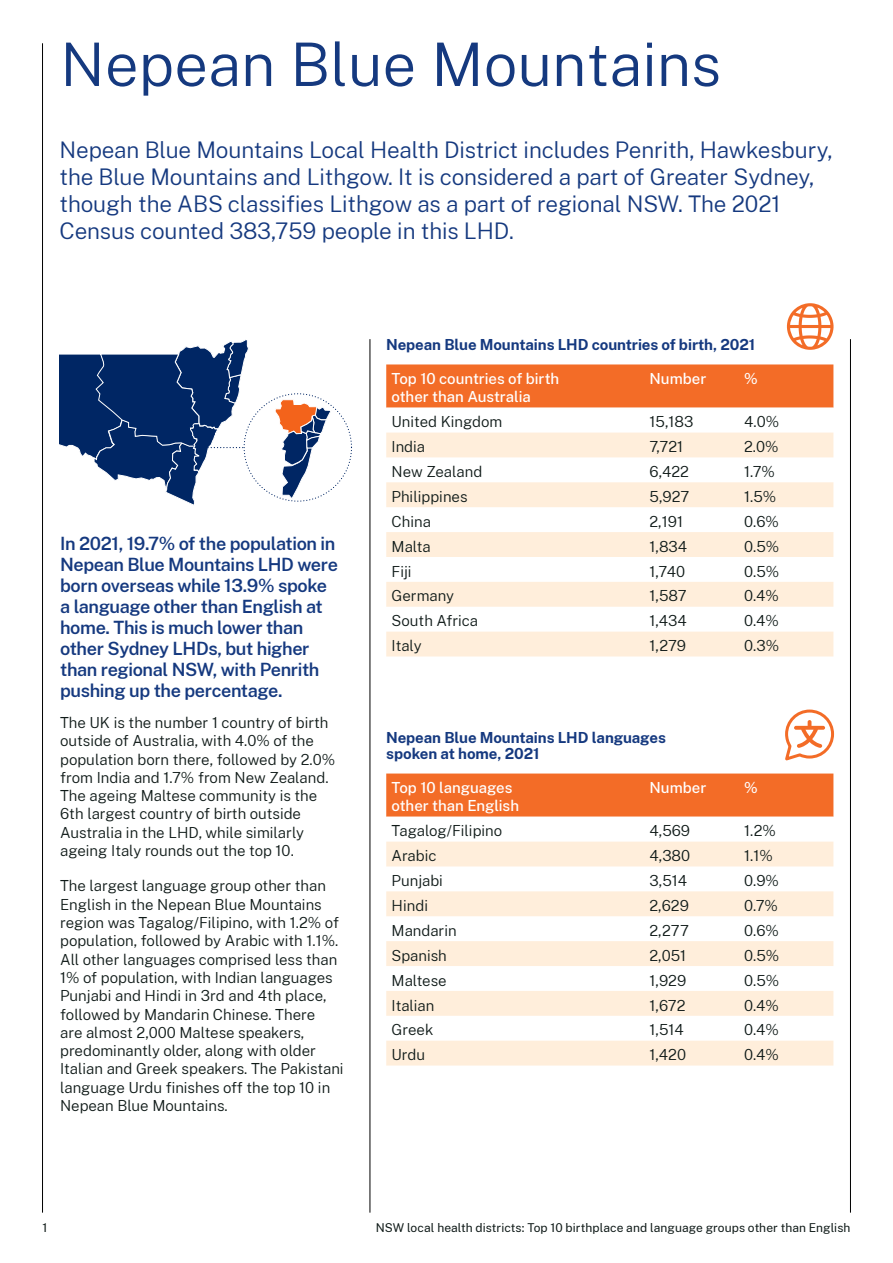
<style>
.page{position:relative;width:893px;height:1263px;background:#fff}
.page>*{position:absolute;margin:0;border:0;box-sizing:border-box;transform-origin:0 0}
.t1{font:300 60px "Public Sans";color:#15397f}
.t2{font:300 22.5px/27px "Public Sans";letter-spacing:-.005em;color:#15397f}
.t3{font:600 18px/21px "Public Sans";letter-spacing:-.02em;color:#15397f}
.t4{font:300 15px/18.3px "Public Sans";color:#0f1a18}
.t5{font:700 15px/16.5px "Public Sans";letter-spacing:-.005em;color:#15397f}
.t6{font:500 15px/18.3px "Public Sans";color:#fff}
.t7{font:12px "Public Sans";letter-spacing:.005em;color:#0f1a18}
</style>
<div class="page">
<hr style="left:850px;top:339px;width:1px;height:873px;background:#000">
<hr style="left:370px;top:339px;width:1px;height:873px;background:#000">
<hr style="left:42px;top:43px;width:1px;height:1169px;background:#000">
<svg style="left:787px;top:303px;width:46px;height:47px"></svg>
<svg style="left:785px;top:709px;width:50px;height:52px"></svg>
<svg style="left:275px;top:399px;width:57px;height:101px"></svg>
<svg style="left:59px;top:339px;width:191px;height:166px"></svg>
<div style="left:386px;top:364px;width:447px;height:44px;background:#f36c27"></div>
<svg style="left:386px;top:432px;width:447px;height:1px"></svg>
<svg style="left:386px;top:433px;width:447px;height:223px;fill:#ffeedb"></svg>
<div style="left:386px;top:773px;width:447px;height:44px;background:#f36c27"></div>
<svg style="left:386px;top:841px;width:447px;height:1px"></svg>
<svg style="left:386px;top:842px;width:447px;height:223px;fill:#ffeedb"></svg>
<h1 class="t1" style="left:60px;top:23px;width:662px">Nepean Blue Mountains</h1>
<p class="t2" style="left:60px;top:135px;width:774px">Nepean Blue Mountains Local Health District includes Penrith, Hawkesbury, the Blue Mountains and Lithgow. It is considered a part of Greater Sydney, though the ABS classifies Lithgow as a part of regional NSW. The 2021<br>Census counted 383,759 people in this LHD.</p>
<p class="t3" style="left:60px;top:532px;width:279px">In 2021, 19.7% of the population in<br>Nepean Blue Mountains LHD were born overseas while 13.9% spoke a language other than English at home. This is much lower than other Sydney LHDs, but higher than regional NSW, with Penrith pushing up the percentage.</p>
<p class="t4" style="left:60px;top:713px;width:277px">The UK is the number 1 country of birth outside of Australia, with 4.0% of the population born there, followed by 2.0% from India and 1.7% from New Zealand.<br>The ageing Maltese community is the 6th largest country of birth outside Australia in the LHD, while similarly ageing Italy rounds out the top 10.</p>
<p class="t4" style="left:60px;top:876px;width:285px">The largest language group other than English in the Nepean Blue Mountains region was Tagalog/Filipino, with 1.2% of population, followed by Arabic with 1.1%.<br>All other languages comprised less than 1% of population, with Indian languages Punjabi and Hindi in 3rd and 4th place, followed by Mandarin Chinese. There<br>are almost 2,000 Maltese speakers, predominantly older, along with older Italian and Greek speakers. The Pakistani language Urdu finishes off the top 10 in Nepean Blue Mountains.</p>
<p class="t5" style="left:386px;top:335px;width:370px">Nepean Blue Mountains LHD countries of birth, 2021</p>
<p class="t6" style="left:392px;top:369px;width:169px">Top 10 countries of birth other than Australia</p>
<p class="t6" style="left:649px;top:369px;width:58px">Number</p>
<p class="t6" style="left:744px;top:369px;width:15px">%</p>
<p class="t4" style="left:392px;top:412px;width:112px">United Kingdom</p>
<p class="t4" style="left:649px;top:412px;width:45px">15,183</p>
<p class="t4" style="left:744px;top:412px;width:36px">4.0%</p>
<p class="t4" style="left:392px;top:437px;width:35px">India</p>
<p class="t4" style="left:649px;top:437px;width:35px">7,721</p>
<p class="t4" style="left:744px;top:437px;width:36px">2.0%</p>
<p class="t4" style="left:392px;top:462px;width:92px">New Zealand</p>
<p class="t4" style="left:649px;top:462px;width:41px">6,422</p>
<p class="t4" style="left:744px;top:462px;width:32px">1.7%</p>
<p class="t4" style="left:392px;top:487px;width:77px">Philippines</p>
<p class="t4" style="left:649px;top:487px;width:41px">5,927</p>
<p class="t4" style="left:744px;top:487px;width:34px">1.5%</p>
<p class="t4" style="left:392px;top:511px;width:41px">China</p>
<p class="t4" style="left:649px;top:511px;width:35px">2,191</p>
<p class="t4" style="left:744px;top:511px;width:36px">0.6%</p>
<p class="t4" style="left:392px;top:536px;width:41px">Malta</p>
<p class="t4" style="left:649px;top:536px;width:39px">1,834</p>
<p class="t4" style="left:744px;top:536px;width:37px">0.5%</p>
<p class="t4" style="left:392px;top:561px;width:22px">Fiji</p>
<p class="t4" style="left:649px;top:561px;width:37px">1,740</p>
<p class="t4" style="left:744px;top:561px;width:37px">0.5%</p>
<p class="t4" style="left:392px;top:586px;width:64px">Germany</p>
<p class="t4" style="left:649px;top:586px;width:39px">1,587</p>
<p class="t4" style="left:744px;top:586px;width:36px">0.4%</p>
<p class="t4" style="left:392px;top:611px;width:88px">South Africa</p>
<p class="t4" style="left:649px;top:611px;width:39px">1,434</p>
<p class="t4" style="left:744px;top:611px;width:36px">0.4%</p>
<p class="t4" style="left:392px;top:636px;width:32px">Italy</p>
<p class="t4" style="left:649px;top:636px;width:38px">1,279</p>
<p class="t4" style="left:744px;top:636px;width:36px">0.3%</p>
<p class="t5" style="left:386px;top:728px;width:281px">Nepean Blue Mountains LHD languages spoken at home, 2021</p>
<p class="t6" style="left:392px;top:778px;width:129px">Top 10 languages other than English</p>
<p class="t6" style="left:649px;top:778px;width:58px">Number</p>
<p class="t6" style="left:744px;top:778px;width:15px">%</p>
<p class="t4" style="left:392px;top:821px;width:112px">Tagalog/Filipino</p>
<p class="t4" style="left:649px;top:821px;width:42px">4,569</p>
<p class="t4" style="left:744px;top:821px;width:33px">1.2%</p>
<p class="t4" style="left:392px;top:846px;width:46px">Arabic</p>
<p class="t4" style="left:649px;top:846px;width:42px">4,380</p>
<p class="t4" style="left:744px;top:846px;width:30px">1.1%</p>
<p class="t4" style="left:392px;top:871px;width:53px">Punjabi</p>
<p class="t4" style="left:649px;top:871px;width:39px">3,514</p>
<p class="t4" style="left:744px;top:871px;width:36px">0.9%</p>
<p class="t4" style="left:392px;top:896px;width:38px">Hindi</p>
<p class="t4" style="left:649px;top:896px;width:41px">2,629</p>
<p class="t4" style="left:744px;top:896px;width:35px">0.7%</p>
<p class="t4" style="left:392px;top:920px;width:67px">Mandarin</p>
<p class="t4" style="left:649px;top:920px;width:41px">2,277</p>
<p class="t4" style="left:744px;top:920px;width:36px">0.6%</p>
<p class="t4" style="left:392px;top:945px;width:57px">Spanish</p>
<p class="t4" style="left:649px;top:945px;width:38px">2,051</p>
<p class="t4" style="left:744px;top:945px;width:37px">0.5%</p>
<p class="t4" style="left:392px;top:970px;width:57px">Maltese</p>
<p class="t4" style="left:649px;top:970px;width:38px">1,929</p>
<p class="t4" style="left:744px;top:970px;width:37px">0.5%</p>
<p class="t4" style="left:392px;top:995px;width:44px">Italian</p>
<p class="t4" style="left:649px;top:995px;width:38px">1,672</p>
<p class="t4" style="left:744px;top:995px;width:36px">0.4%</p>
<p class="t4" style="left:392px;top:1020px;width:43px">Greek</p>
<p class="t4" style="left:649px;top:1020px;width:36px">1,514</p>
<p class="t4" style="left:744px;top:1020px;width:36px">0.4%</p>
<p class="t4" style="left:392px;top:1045px;width:35px">Urdu</p>
<p class="t4" style="left:649px;top:1045px;width:38px">1,420</p>
<p class="t4" style="left:744px;top:1045px;width:36px">0.4%</p>
<p class="t7" style="left:43px;top:1219px;width:6px">1</p>
<p class="t7" style="left:376px;top:1219px;width:476px">NSW local health districts: Top 10 birthplace and language groups other than English</p>
</div>
